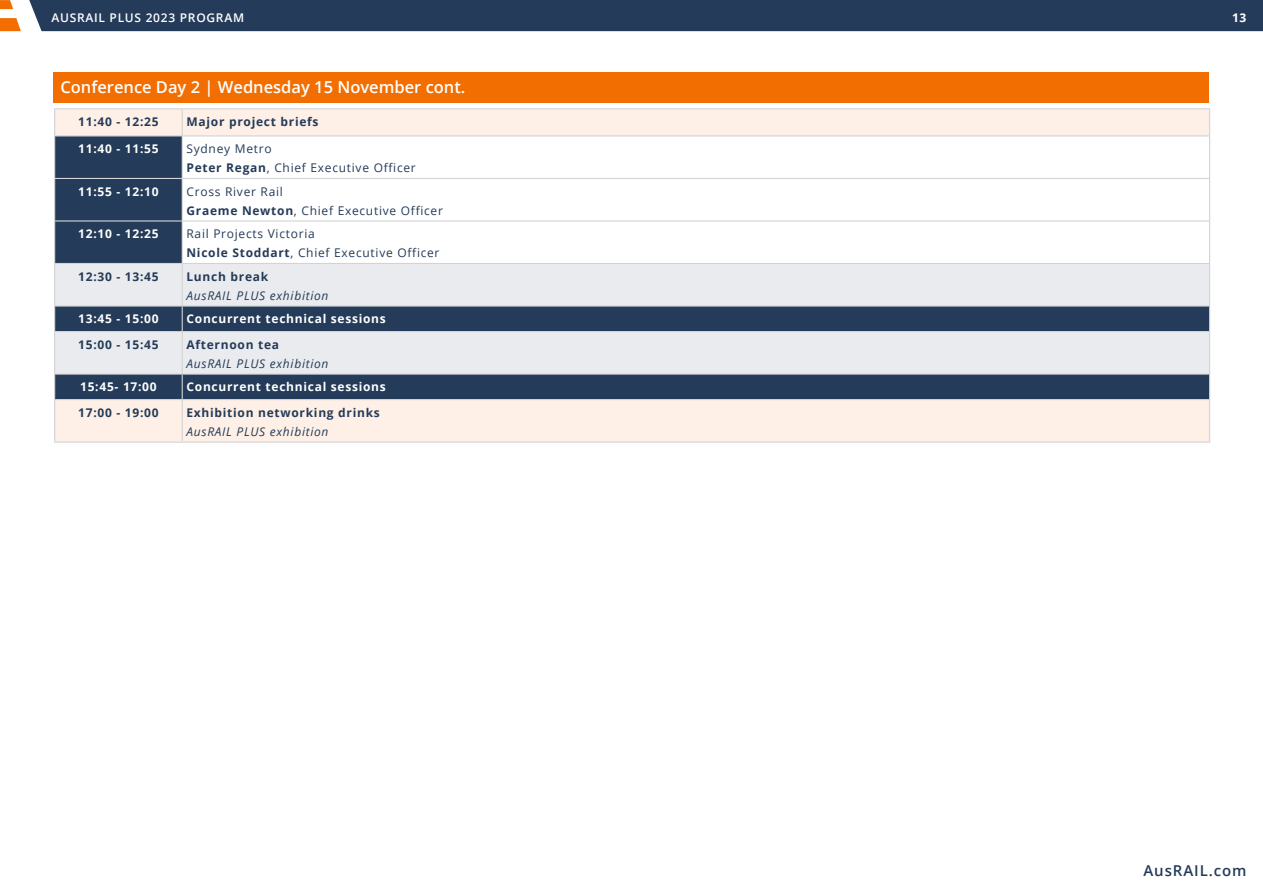
<style>
.page{position:relative;width:1263px;height:893px;background:#fff}
.page>*{position:absolute;margin:0;border:0;box-sizing:border-box;transform-origin:0 0}
.t1{font:600 16.5px "Open Sans";color:#fff}
.t2{font:600 15px "Open Sans";letter-spacing:.06em;color:#243b59}
.t3{font:12px/19.2px "Open Sans";letter-spacing:.06em;color:#243b59}
.t4{font:700 12px "Open Sans";letter-spacing:.06em;color:#fff}
.t5{font:700 12px "Open Sans";letter-spacing:.06em;color:#243b59}
.t6{font:italic 12px "Open Sans";letter-spacing:.06em;color:#243b59}
.t7{font:600 12px "Open Sans";letter-spacing:.06em;color:#fff}
.s1{font-weight:700}
</style>
<div class="page">
<div style="left:0;top:0;width:1263px;height:31px;background:#243b59"></div>
<div style="left:55px;top:109px;width:1154px;height:333px;background:#fef0e6"></div>
<div style="left:182px;top:136px;width:1027px;height:42px;background:#fff"></div>
<div style="left:182px;top:178px;width:1027px;height:43px;background:#fff"></div>
<div style="left:182px;top:221px;width:1027px;height:42px;background:#fff"></div>
<div style="left:55px;top:264px;width:1154px;height:41px;background:#e9ebee"></div>
<svg style="left:55px;top:307px;width:1154px;height:92px;background:#7e8c9d"></svg>
<hr style="left:182px;top:108px;width:1028px;height:1px;background:#d1d3d4">
<hr style="left:182px;top:135px;width:1028px;height:1px;background:#d1d3d4">
<hr style="left:1209px;top:136px;width:1px;height:42px;background:#d1d3d4">
<hr style="left:182px;top:220px;width:1028px;height:2px;background:#d1d3d4">
<hr style="left:1209px;top:222px;width:1px;height:41px;background:#d1d3d4">
<hr style="left:54px;top:263px;width:128px;height:1px;background:#d1d3d4">
<hr style="left:54px;top:264px;width:1px;height:41px;background:#d1d3d4">
<hr style="left:182px;top:263px;width:1028px;height:1px;background:#d1d3d4">
<hr style="left:182px;top:264px;width:1px;height:41px;background:#d1d3d4">
<hr style="left:1209px;top:264px;width:1px;height:41px;background:#d1d3d4">
<hr style="left:54px;top:305px;width:128px;height:2px;background:#d1d3d4">
<hr style="left:182px;top:305px;width:1028px;height:2px;background:#d1d3d4">
<hr style="left:54px;top:331px;width:128px;height:1px;background:#d1d3d4">
<hr style="left:54px;top:332px;width:1px;height:41px;background:#d1d3d4">
<hr style="left:182px;top:331px;width:1028px;height:1px;background:#d1d3d4">
<hr style="left:182px;top:332px;width:1px;height:41px;background:#d1d3d4">
<hr style="left:1209px;top:332px;width:1px;height:41px;background:#d1d3d4">
<hr style="left:54px;top:373px;width:128px;height:2px;background:#d1d3d4">
<hr style="left:182px;top:373px;width:1028px;height:2px;background:#d1d3d4">
<hr style="left:55px;top:399px;width:127px;height:1px;background:#d1d3d4">
<hr style="left:182px;top:399px;width:1027px;height:1px;background:#d1d3d4">
<svg style="left:1209px;top:109px;width:1px;height:26px"></svg>
<hr style="left:182px;top:178px;width:1028px;height:1px;background:#d1d3d4">
<hr style="left:1209px;top:179px;width:1px;height:41px;background:#d1d3d4">
<svg style="left:54px;top:307px;width:1px;height:24px"></svg>
<svg style="left:182px;top:307px;width:1px;height:24px"></svg>
<svg style="left:1209px;top:307px;width:1px;height:24px"></svg>
<svg style="left:54px;top:375px;width:1px;height:25px"></svg>
<svg style="left:182px;top:375px;width:1px;height:24px"></svg>
<svg style="left:1209px;top:375px;width:1px;height:25px"></svg>
<hr style="left:54px;top:400px;width:1px;height:42px;background:#d1d3d4">
<hr style="left:182px;top:400px;width:1px;height:42px;background:#d1d3d4">
<hr style="left:1209px;top:400px;width:1px;height:42px;background:#d1d3d4">
<hr style="left:54px;top:442px;width:128px;height:1px;background:#d1d3d4">
<hr style="left:182px;top:442px;width:1028px;height:1px;background:#d1d3d4">
<hr style="left:54px;top:108px;width:128px;height:1px;background:#d1d3d4">
<svg style="left:54px;top:109px;width:129px;height:154px;background:#4e5e75"></svg>
<hr style="left:54px;top:135px;width:128px;height:1px;background:#d1d3d4">
<div style="left:54px;top:72px;width:1155px;height:30px;background:#f26e00"></div>
<p class="t7" style="left:52px;top:9px;width:194px">AUSRAIL PLUS 2023 PROGRAM</p>
<p class="t4" style="left:1232px;top:9px;width:16px">13</p>
<h1 class="t1" style="left:60px;top:76px;width:407px">Conference Day 2 | Wednesday 15 November cont.</h1>
<p class="t5" style="left:78px;top:113px;width:82px">11:40 - 12:25</p>
<p class="t5" style="left:186px;top:113px;width:134px">Major project briefs</p>
<p class="t4" style="left:78px;top:140px;width:82px">11:40 - 11:55</p>
<p class="t3" style="left:186px;top:139px;width:231px">Sydney Metro<br><span class="s1">Peter Regan</span>, Chief Executive Officer</p>
<p class="t4" style="left:78px;top:183px;width:82px">11:55 - 12:10</p>
<p class="t3" style="left:186px;top:181px;width:258px">Cross River Rail<br><span class="s1">Graeme Newton</span>, Chief Executive Officer</p>
<p class="t4" style="left:78px;top:225px;width:82px">12:10 - 12:25</p>
<p class="t3" style="left:186px;top:224px;width:255px">Rail Projects Victoria<br><span class="s1">Nicole Stoddart</span>, Chief Executive Officer</p>
<p class="t5" style="left:78px;top:268px;width:82px">12:30 - 13:45</p>
<p class="t5" style="left:186px;top:268px;width:83px">Lunch break</p>
<p class="t6" style="left:186px;top:287px;width:144px">AusRAIL PLUS exhibition</p>
<p class="t4" style="left:78px;top:310px;width:82px">13:45 - 15:00</p>
<p class="t4" style="left:186px;top:310px;width:201px">Concurrent technical sessions</p>
<p class="t5" style="left:78px;top:336px;width:82px">15:00 - 15:45</p>
<p class="t5" style="left:186px;top:336px;width:94px">Afternoon tea</p>
<p class="t6" style="left:186px;top:355px;width:144px">AusRAIL PLUS exhibition</p>
<p class="t4" style="left:80px;top:378px;width:78px">15:45- 17:00</p>
<p class="t4" style="left:186px;top:378px;width:201px">Concurrent technical sessions</p>
<p class="t5" style="left:78px;top:404px;width:82px">17:00 - 19:00</p>
<p class="t5" style="left:186px;top:404px;width:195px">Exhibition networking drinks</p>
<p class="t6" style="left:186px;top:423px;width:144px">AusRAIL PLUS exhibition</p>
<p class="t2" style="left:1143px;top:860px;width:105px">AusRAIL.com</p>
</div>
